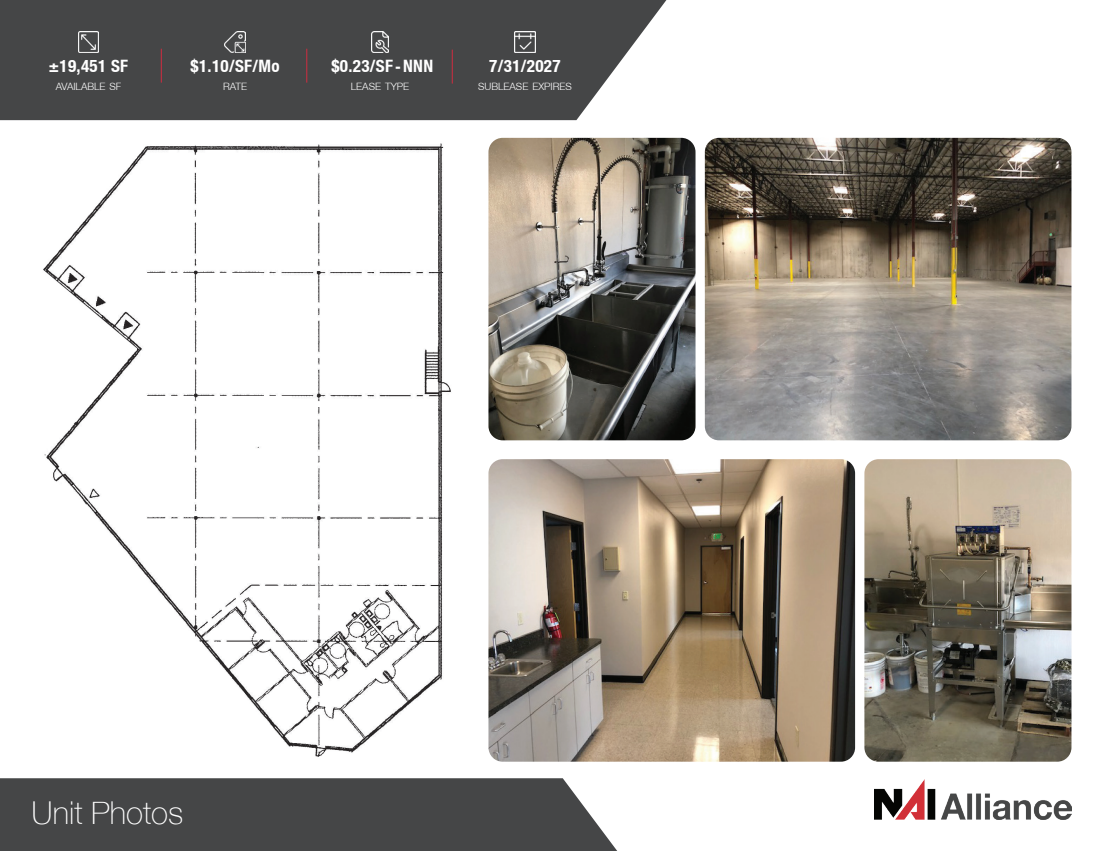
<style>
.page{position:relative;width:1103px;height:851px;background:#fff}
.page>*{position:absolute;margin:0;border:0;box-sizing:border-box;transform-origin:0 0}
.t1{font:100 31.5px "Helvetica Neue LT";color:#fff}
.t2{font:700 condensed 17.15px "Helvetica Neue LT";letter-spacing:.02em;color:#fff}
.t3{font:300 10.15px "Helvetica Neue LT";color:#fff}
</style>
<div class="page">
<img style="left:488px;top:459px;width:367px;height:302px">
<img style="left:705px;top:138px;width:366px;height:302px">
<img style="left:488px;top:138px;width:207px;height:302px">
<img style="left:864px;top:459px;width:207px;height:302px">
<img style="left:43px;top:143px;width:408px;height:614px">
<div style="left:0;top:778px;width:617px;height:72px;background:#454647"></div>
<img style="left:874px;top:779px;width:197px;height:40px">
<svg style="left:0;top:0;width:667px;height:120px;background:#525354"></svg>
<hr style="left:306px;top:49px;width:1px;height:34px;background:#d02c40">
<hr style="left:161px;top:49px;width:1px;height:34px;background:#d02c40">
<hr style="left:452px;top:50px;width:1px;height:34px;background:#d02c40">
<img style="left:514px;top:32px;width:21px;height:20px">
<img style="left:225px;top:32px;width:20px;height:20px">
<img style="left:371px;top:31px;width:17px;height:21px">
<img style="left:78px;top:32px;width:21px;height:20px">
<p class="t2" style="left:49px;top:56px;width:81px">±19,451 SF</p>
<p class="t3" style="left:56px;top:80px;width:67px">AVAILABLE SF</p>
<p class="t2" style="left:190px;top:56px;width:91px">$1.10/SF/Mo</p>
<p class="t3" style="left:223px;top:80px;width:26px">RATE</p>
<p class="t2" style="left:331px;top:56px;width:103px">$0.23/SF - NNN</p>
<p class="t3" style="left:351px;top:80px;width:60px">LEASE TYPE</p>
<p class="t2" style="left:489px;top:56px;width:73px">7/31/2027</p>
<p class="t3" style="left:478px;top:80px;width:95px">SUBLEASE EXPIRES</p>
<h1 class="t1" style="left:32px;top:795px;width:153px">Unit Photos</h1>
</div>
